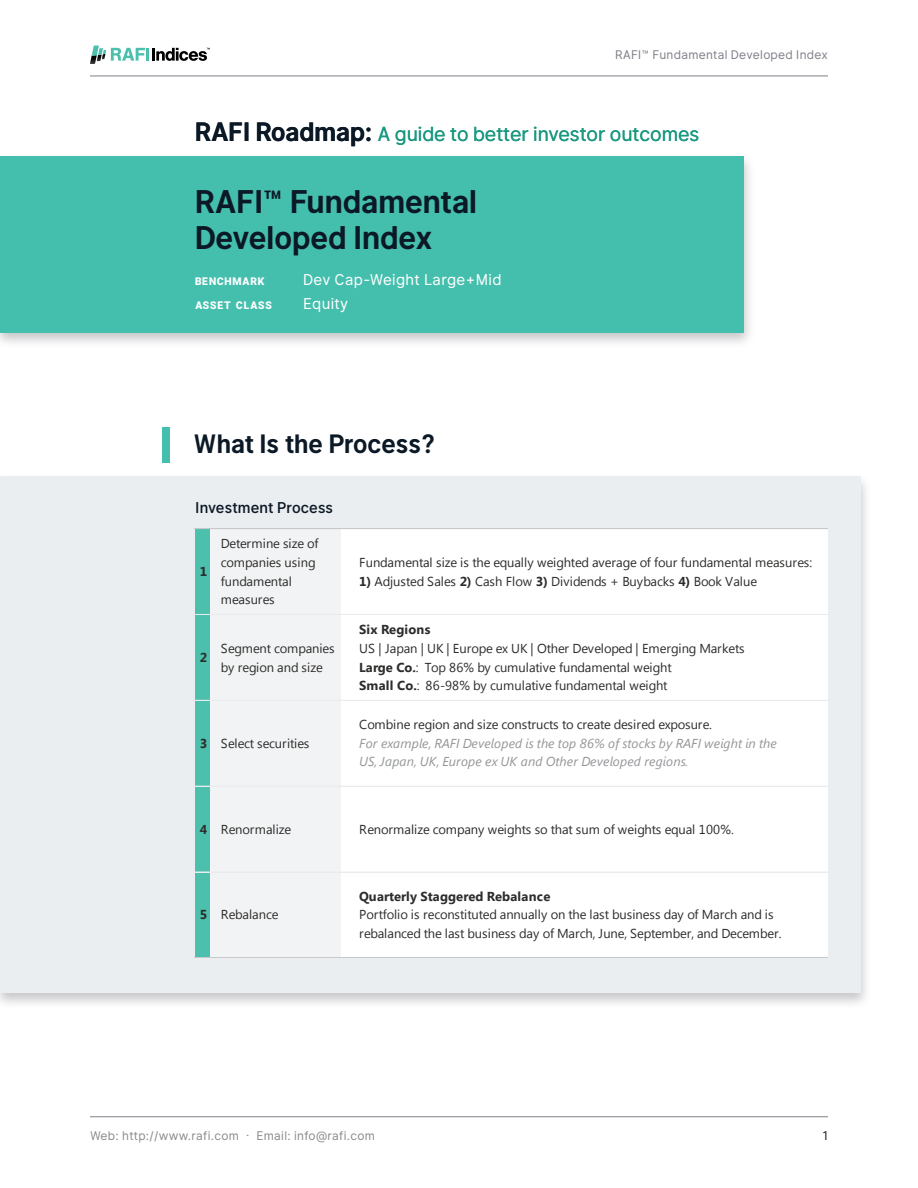
<style>
.page{position:relative;width:918px;height:1188px;background:#fff}
.page>*{position:absolute;margin:0;border:0;box-sizing:border-box;transform-origin:0 0}
.Article___Title{font:700 31.5px/36px "Inter UI";color:#0b1826}
.Article___Subheading{font:700 25.5px "Inter UI";color:#0b1826}
.Article___Subheading-2{font:19.5px "Inter UI";color:#1b9981}
.Article___Author{font:15px "Inter UI";letter-spacing:.025em;color:#fff}
.Article___Subheading-3{font:500 15px "Inter UI";letter-spacing:.005em;color:#0b1826}
.t1{font:12.9px/18.6px "Segoe UI";letter-spacing:-.01em;color:#2d2c2b}
.t2{font:italic 12.9px/18.6px "Segoe UI";letter-spacing:.01em;color:#939598}
.t3{font:700 12.9px "Segoe UI";color:#2d2c2b}
.t4{font:12px "Inter UI";letter-spacing:.025em;color:#8a8c8f}
.t5{font:12px "Inter UI";letter-spacing:.025em;color:#81818a}
.t6{font:12px "Inter UI";color:#0b1826}
.Article___Author-2{font:900 10.5px "Inter UI";letter-spacing:.07em;color:#fff}
.s1{font-weight:700;font-size:25.5px;color:#0b1826}
.s2{font-weight:700}
.s3{font-style:normal;color:#2d2c2b}
</style>
<div class="page">
<hr style="left:90px;top:76px;width:738px;height:1px;background:#81818a">
<hr style="left:90px;top:1116px;width:738px;height:1px;background:#81818a">
<svg style="left:90px;top:46px;width:120px;height:18px"></svg>
<div style="left:0;top:473px;width:872px;height:536px;background:#81818a;opacity:.44"></div>
<div style="left:0;top:477px;width:861px;height:516px;background:#ebeef0"></div>
<div style="left:196px;top:529px;width:15px;height:429px;background:#4cc0ad"></div>
<div style="left:210px;top:529px;width:132px;height:429px;background:#f2f3f4"></div>
<div style="left:341px;top:529px;width:487px;height:429px;background:#fff"></div>
<hr style="left:195px;top:528px;width:633px;height:1px;background:#c7c8ca">
<hr style="left:195px;top:614px;width:633px;height:1px;background:#ebebed">
<hr style="left:195px;top:700px;width:633px;height:1px;background:#ebebed">
<hr style="left:195px;top:786px;width:633px;height:1px;background:#ebebed">
<hr style="left:195px;top:872px;width:633px;height:1px;background:#ebebed">
<hr style="left:195px;top:957px;width:633px;height:1px;background:#c7c8ca">
<div style="left:0;top:153px;width:755px;height:196px;background:#81818a;opacity:.44"></div>
<div style="left:0;top:157px;width:744px;height:176px;background:#45bfad"></div>
<div style="left:162px;top:427px;width:8px;height:36px;background:#45bfad"></div>
<p class="t5" style="left:615px;top:46px;width:214px">RAFI™ Fundamental Developed Index</p>
<p class="Article___Subheading-2" style="left:195px;top:120px;width:506px"><span class="s1">RAFI Roadmap:</span> A guide to better investor outcomes</p>
<p class="Article___Title" style="left:195px;top:183px;width:284px">RAFI™ Fundamental<br>Developed Index</p>
<p class="Article___Author-2" style="left:195px;top:274px;width:72px">BENCHMARK</p>
<p class="Article___Author" style="left:303px;top:269px;width:200px">Dev Cap-Weight Large+Mid</p>
<p class="Article___Author-2" style="left:195px;top:298px;width:78px">ASSET CLASS</p>
<p class="Article___Author" style="left:303px;top:293px;width:47px">Equity</p>
<p class="Article___Subheading" style="left:194px;top:426px;width:243px">What Is the Process?</p>
<p class="Article___Subheading-3" style="left:196px;top:497px;width:139px">Investment Process</p>
<p class="t3" style="left:200px;top:562px;width:9px">1</p>
<p class="t1" style="left:221px;top:534px;width:99px">Determine size of companies using fundamental measures</p>
<p class="t3" style="left:200px;top:648px;width:9px">2</p>
<p class="t1" style="left:221px;top:639px;width:115px">Segment companies by region and size</p>
<p class="t1" style="left:200px;top:733px;width:111px"><span class="s2">3</span> Select securities</p>
<p class="t1" style="left:359px;top:553px;width:455px">Fundamental size is the equally weighted average of four fundamental measures:</p>
<p class="t1" style="left:359px;top:571px;width:399px"><span class="s2">1)</span> Adjusted Sales <span class="s2">2)</span> Cash Flow <span class="s2">3)</span> Dividends + Buybacks <span class="s2">4)</span> Book Value</p>
<p class="t1" style="left:359px;top:620px;width:387px"><span class="s2">Six Regions<br></span>US | Japan | UK | Europe ex UK | Other Developed | Emerging Markets <span class="s2">Large Co.</span>: Top 86% by cumulative fundamental weight<br><span class="s2">Small Co.</span>: 86-98% by cumulative fundamental weight</p>
<p class="t2" style="left:359px;top:715px;width:419px"><span class="s3">Combine region and size constructs to create desired exposure.<br></span>For example, RAFI Developed is the top 86% of stocks by RAFI weight in the<br>US, Japan, UK, Europe ex UK and Other Developed regions.</p>
<p class="t1" style="left:200px;top:819px;width:93px"><span class="s2">4</span> Renormalize</p>
<p class="t1" style="left:359px;top:819px;width:376px">Renormalize company weights so that sum of weights equal 100%.</p>
<p class="t1" style="left:200px;top:905px;width:80px"><span class="s2">5</span> Rebalance</p>
<p class="t1" style="left:359px;top:886px;width:424px"><span class="s2">Quarterly Staggered Rebalance<br></span>Portfolio is reconstituted annually on the last business day of March and is rebalanced the last business day of March, June, September, and December.</p>
<p class="t4" style="left:90px;top:1128px;width:286px">Web: http://www.rafi.com . Email: info@rafi.com</p>
<p class="t6" style="left:823px;top:1128px;width:7px">1</p>
</div>
